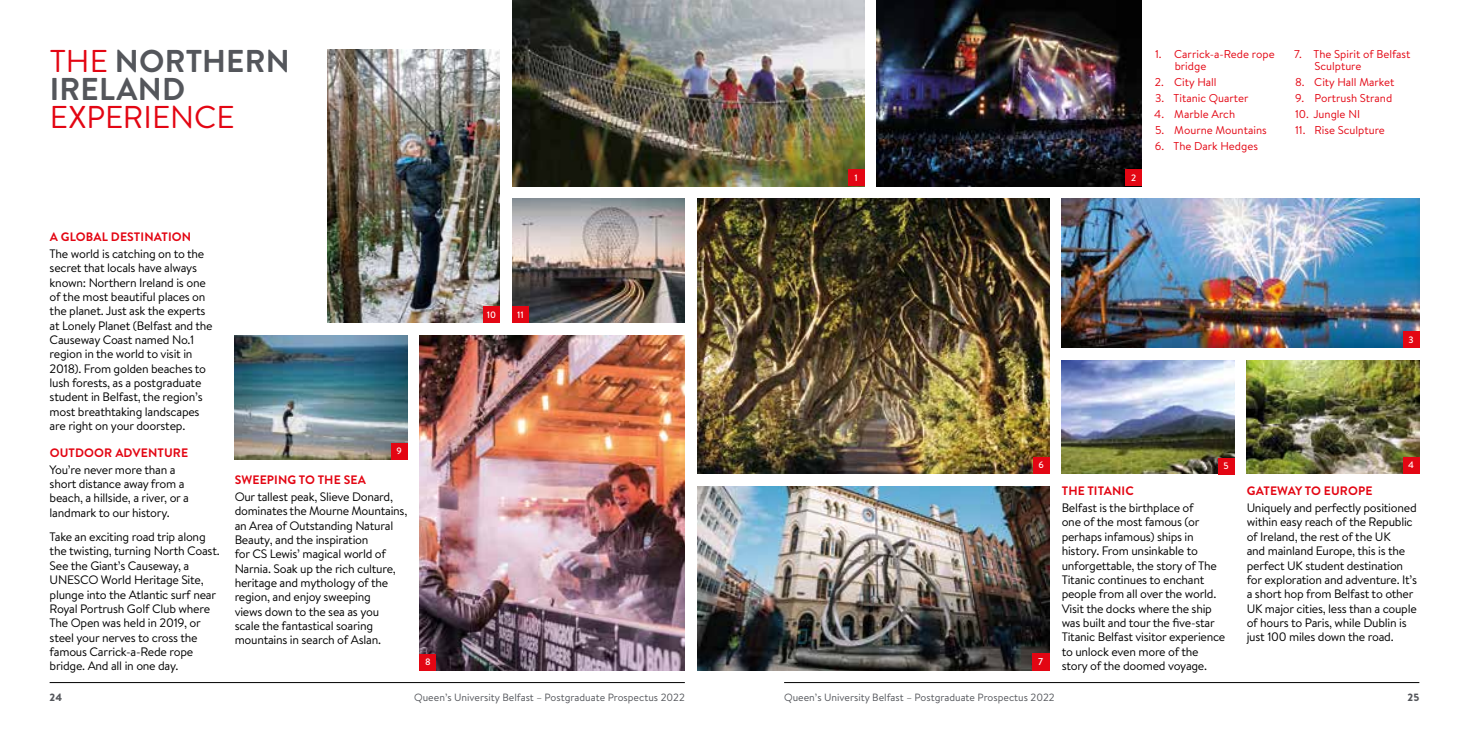
<style>
.page{position:relative;width:1469px;height:735px;background:#fff}
.page>*{position:absolute;margin:0;border:0;box-sizing:border-box;transform-origin:0 0}
.t1{font:700 31.5px/28px "Brandon Text";letter-spacing:.005em;color:#54565b}
.t2{font:31.5px "Brandon Text";letter-spacing:-.005em;color:#e30613}
.t3{font:12.25px/14.3px "Brandon Text";letter-spacing:-.02em;color:#000}
.t4{font:700 12.25px "Brandon Text";letter-spacing:.01em;color:#e30613}
.t5{font:11.38px/12.2px "Brandon Text";color:#e30613}
.t6{font:10.5px "Brandon Text";color:#54565b}
.t7{font:900 10.5px "Brandon Text";color:#54565b}
.t8{font:500 9.8px "Brandon Text";color:#fff}
.t9{font:500 9.28px "Brandon Text";color:#fff}
.s1{font-weight:400;color:#e30613}
</style>
<div class="page">
<hr style="left:784px;top:682px;width:635px;height:1px;background:#000">
<hr style="left:50px;top:682px;width:635px;height:1px;background:#000">
<img style="left:420px;top:335px;width:265px;height:335px">
<img style="left:697px;top:198px;width:352px;height:275px">
<img style="left:327px;top:50px;width:173px;height:272px">
<img style="left:512px;top:198px;width:173px;height:124px">
<img style="left:235px;top:335px;width:172px;height:124px">
<img style="left:876px;top:0;width:265px;height:186px">
<img style="left:1061px;top:360px;width:173px;height:113px">
<img style="left:1061px;top:198px;width:358px;height:149px">
<img style="left:697px;top:486px;width:352px;height:184px">
<img style="left:512px;top:0;width:352px;height:186px">
<img style="left:1246px;top:360px;width:173px;height:113px">
<div style="left:847px;top:170px;width:17px;height:16px;background:#e30613"></div>
<div style="left:512px;top:306px;width:16px;height:16px;background:#e30613"></div>
<div style="left:483px;top:306px;width:17px;height:16px;background:#e30613"></div>
<div style="left:391px;top:442px;width:16px;height:17px;background:#e30613"></div>
<div style="left:420px;top:653px;width:16px;height:17px;background:#e30613"></div>
<div style="left:1125px;top:170px;width:16px;height:16px;background:#e30613"></div>
<div style="left:1402px;top:331px;width:17px;height:16px;background:#e30613"></div>
<div style="left:1402px;top:456px;width:17px;height:17px;background:#e30613"></div>
<div style="left:1217px;top:457px;width:17px;height:17px;background:#e30613"></div>
<div style="left:1032px;top:456px;width:17px;height:17px;background:#e30613"></div>
<div style="left:1031px;top:652px;width:18px;height:18px;background:#e30613"></div>
<h1 class="t1" style="left:50px;top:46px;width:241px"><span class="s1">THE</span> NORTHERN<br>IRELAND</h1>
<h1 class="t2" style="left:50px;top:95px;width:186px">EXPERIENCE</h1>
<p class="t4" style="left:50px;top:228px;width:143px">A GLOBAL DESTINATION</p>
<p class="t3" style="left:50px;top:246px;width:165px">The world is catching on to the secret that locals have always known: Northern Ireland is one of the most beautiful places on the planet. Just ask the experts at Lonely Planet (Belfast and the<br>Causeway Coast named No.1 region in the world to visit in<br>2018). From golden beaches to lush forests, as a postgraduate student in Belfast, the region’s most breathtaking landscapes are right on your doorstep.</p>
<p class="t4" style="left:50px;top:444px;width:140px">OUTDOOR ADVENTURE</p>
<p class="t3" style="left:50px;top:461px;width:141px">You’re never more than a short distance away from a beach, a hillside, a river, or a landmark to our history.</p>
<p class="t3" style="left:50px;top:529px;width:172px">Take an exciting road trip along the twisting, turning North Coast.<br>See the Giant’s Causeway, a<br>UNESCO World Heritage Site, plunge into the Atlantic surf near<br>Royal Portrush Golf Club where<br>The Open was held in 2019, or steel your nerves to cross the famous Carrick-a-Rede rope bridge. And all in one day.</p>
<p class="t9" style="left:396px;top:444px;width:7px">9</p>
<p class="t4" style="left:235px;top:471px;width:133px">SWEEPING TO THE SEA</p>
<p class="t3" style="left:235px;top:488px;width:174px">Our tallest peak, Slieve Donard, dominates the Mourne Mountains, an Area of Outstanding Natural<br>Beauty, and the inspiration<br>for CS Lewis’ magical world of<br>Narnia. Soak up the rich culture, heritage and mythology of the region, and enjoy sweeping<br>views down to the sea as you scale the fantastical soaring mountains in search of Aslan.</p>
<p class="t9" style="left:425px;top:655px;width:7px">8</p>
<p class="t9" style="left:487px;top:308px;width:11px">10</p>
<p class="t9" style="left:517px;top:308px;width:8px">11</p>
<p class="t9" style="left:854px;top:171px;width:5px">1</p>
<p class="t9" style="left:1131px;top:171px;width:7px">2</p>
<p class="t5" style="left:1174px;top:47px;width:101px;text-indent:-20px">1. Carrick-a-Rede rope bridge</p>
<p class="t5" style="left:1154px;top:75px;width:63px">2. City Hall</p>
<p class="t5" style="left:1155px;top:91px;width:95px">3. Titanic Quarter</p>
<p class="t5" style="left:1154px;top:107px;width:82px">4. Marble Arch</p>
<p class="t5" style="left:1155px;top:123px;width:113px">5. Mourne Mountains</p>
<p class="t5" style="left:1154px;top:139px;width:105px">6. The Dark Hedges</p>
<p class="t5" style="left:1314px;top:47px;width:98px;text-indent:-20px">7. The Spirit of Belfast<br>Sculpture</p>
<p class="t5" style="left:1295px;top:75px;width:101px">8. City Hall Market</p>
<p class="t5" style="left:1295px;top:91px;width:99px">9. Portrush Strand</p>
<p class="t5" style="left:1294px;top:107px;width:67px">10. Jungle NI</p>
<p class="t5" style="left:1294px;top:123px;width:91px">11. Rise Sculpture</p>
<p class="t9" style="left:1408px;top:333px;width:7px">3</p>
<p class="t9" style="left:1038px;top:458px;width:7px">6</p>
<p class="t9" style="left:1223px;top:459px;width:7px">5</p>
<p class="t9" style="left:1408px;top:458px;width:7px">4</p>
<p class="t8" style="left:1038px;top:654px;width:7px">7</p>
<p class="t4" style="left:1061px;top:482px;width:74px">THE TITANIC</p>
<p class="t3" style="left:1061px;top:500px;width:165px">Belfast is the birthplace of<br>one of the most famous (or perhaps infamous) ships in history. From unsinkable to unforgettable, the story of The<br>Titanic continues to enchant people from all over the world.<br>Visit the docks where the ship was built and tour the five-star<br>Titanic Belfast visitor experience to unlock even more of the story of the doomed voyage.</p>
<p class="t4" style="left:1246px;top:482px;width:127px">GATEWAY TO EUROPE</p>
<p class="t3" style="left:1246px;top:500px;width:172px">Uniquely and perfectly positioned within easy reach of the Republic of Ireland, the rest of the UK<br>and mainland Europe, this is the perfect UK student destination for exploration and adventure. It’s a short hop from Belfast to other<br>UK major cities, less than a couple of hours to Paris, while Dublin is just 100 miles down the road.</p>
<p class="t7" style="left:50px;top:689px;width:14px">24</p>
<p class="t6" style="left:414px;top:689px;width:272px">Queen’s University Belfast – Postgraduate Prospectus 2022</p>
<p class="t6" style="left:784px;top:689px;width:272px">Queen’s University Belfast – Postgraduate Prospectus 2022</p>
<p class="t7" style="left:1407px;top:689px;width:13px">25</p>
</div>
